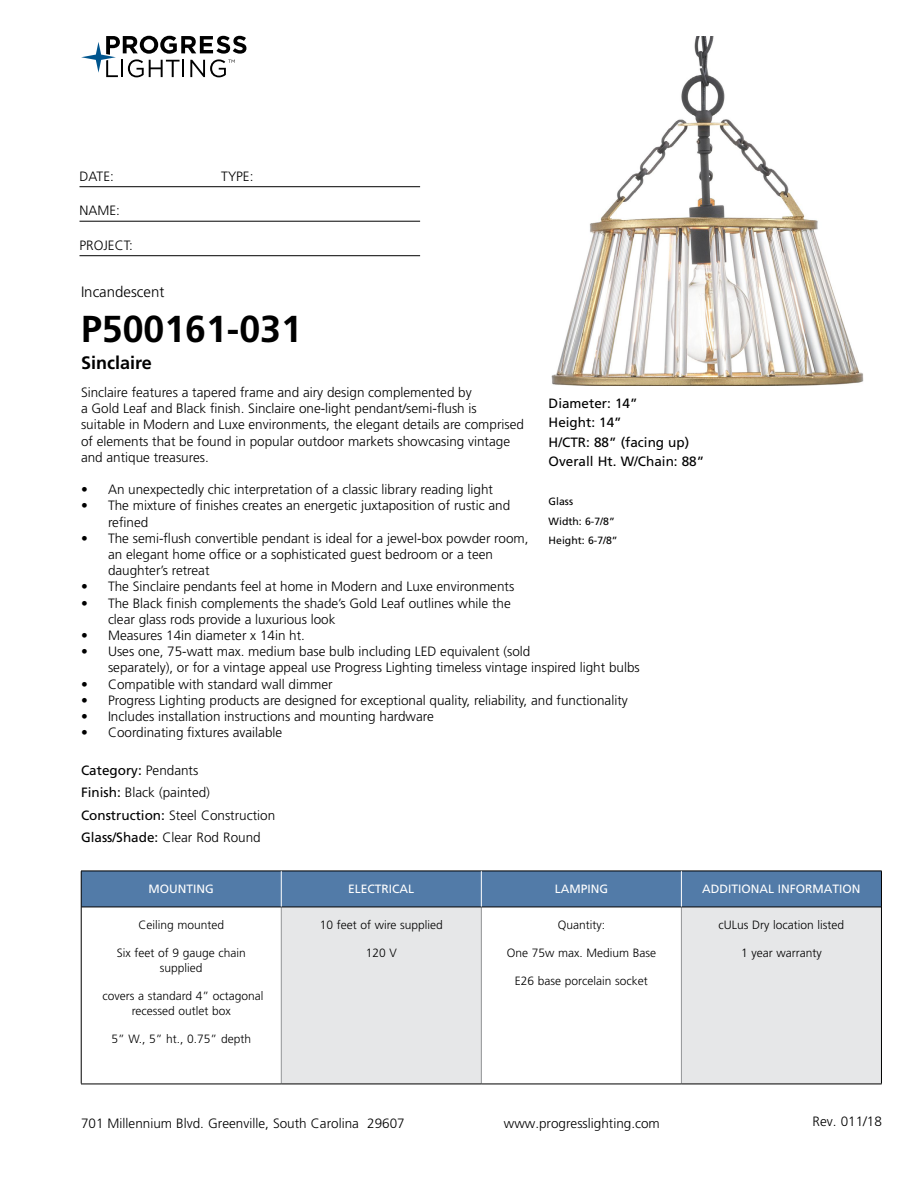
<style>
.page{position:relative;width:918px;height:1188px;background:#fff}
.page>*{position:absolute;margin:0;border:0;box-sizing:border-box;transform-origin:0 0}
.t1{font:700 37.5px "Frutiger LT Std";color:#000}
.t2{font:700 18px "Frutiger LT Std";color:#000}
.t3{font:300 15px "Frutiger LT Std";color:#000}
.t4{font:300 13.5px/16.2px "Frutiger LT Std";color:#000}
.t5{font:13.5px/19.5px "Frutiger LT Std";color:#000}
.t6{font:300 12px/15px "Frutiger LT Std";color:#000;text-align:center}
.t7{font:12px "Frutiger LT Std";color:#fff}
.t8{font:10.5px/19.5px "Frutiger LT Std";color:#000}
.s1{font-weight:400}
</style>
<div class="page">
<svg style="left:81px;top:36px;width:165px;height:41px"></svg>
<hr style="left:80px;top:186px;width:340px;height:1px;background:#000">
<hr style="left:80px;top:221px;width:340px;height:1px;background:#000">
<hr style="left:80px;top:255px;width:340px;height:1px;background:#000">
<div style="left:82px;top:872px;width:799px;height:35px;background:#527ba8"></div>
<div style="left:281px;top:907px;width:200px;height:177px;background:#e6e7e8"></div>
<div style="left:681px;top:907px;width:200px;height:177px;background:#e6e7e8"></div>
<hr style="left:281px;top:907px;width:1px;height:177px;background:#939598">
<hr style="left:481px;top:907px;width:1px;height:177px;background:#939598">
<hr style="left:681px;top:907px;width:1px;height:177px;background:#939598">
<hr style="left:81px;top:907px;width:200px;height:1px;background:#000">
<hr style="left:281px;top:907px;width:200px;height:1px;background:#000">
<hr style="left:481px;top:907px;width:200px;height:1px;background:#000">
<hr style="left:681px;top:907px;width:200px;height:1px;background:#000">
<hr style="left:81px;top:1084px;width:200px;height:1px;background:#000">
<hr style="left:281px;top:1084px;width:200px;height:1px;background:#000">
<hr style="left:481px;top:1084px;width:200px;height:1px;background:#000">
<hr style="left:681px;top:1084px;width:201px;height:1px;background:#000">
<hr style="left:81px;top:871px;width:200px;height:1px;background:#000">
<hr style="left:81px;top:871px;width:1px;height:36px;background:#000">
<hr style="left:281px;top:871px;width:200px;height:1px;background:#000">
<hr style="left:481px;top:871px;width:200px;height:1px;background:#000">
<hr style="left:681px;top:871px;width:201px;height:1px;background:#000">
<hr style="left:881px;top:871px;width:1px;height:36px;background:#000">
<hr style="left:81px;top:907px;width:1px;height:177px;background:#000">
<hr style="left:881px;top:907px;width:1px;height:177px;background:#000">
<hr style="left:281px;top:871px;width:1px;height:36px;background:#fff">
<hr style="left:681px;top:871px;width:1px;height:36px;background:#fff">
<hr style="left:481px;top:871px;width:1px;height:36px;background:#fff">
<img style="left:551px;top:36px;width:313px;height:349px">
<p class="t4" style="left:80px;top:168px;width:36px">DATE:</p>
<p class="t4" style="left:221px;top:168px;width:34px">TYPE:</p>
<p class="t4" style="left:80px;top:203px;width:42px">NAME:</p>
<p class="t4" style="left:80px;top:237px;width:55px">PROJECT:</p>
<p class="t3" style="left:81px;top:283px;width:85px">Incandescent</p>
<h1 class="t1" style="left:81px;top:307px;width:222px">P500161-031</h1>
<h2 class="t2" style="left:81px;top:352px;width:72px">Sinclaire</h2>
<p class="t4" style="left:81px;top:384px;width:445px">Sinclaire features a tapered frame and airy design complemented by<br>a Gold Leaf and Black finish. Sinclaire one-light pendant/semi-flush is suitable in Modern and Luxe environments, the elegant details are comprised of elements that be found in popular outdoor markets showcasing vintage and antique treasures.</p>
<p class="t4" style="left:81px;top:482px;width:414px">• An unexpectedly chic interpretation of a classic library reading light</p>
<p class="t4" style="left:108px;top:498px;width:404px;text-indent:-27px">• The mixture of finishes creates an energetic juxtaposition of rustic and refined</p>
<p class="t4" style="left:108px;top:530px;width:422px;text-indent:-27px">• The semi-flush convertible pendant is ideal for a jewel-box powder room, an elegant home office or a sophisticated guest bedroom or a teen daughter’s retreat</p>
<p class="t4" style="left:81px;top:579px;width:435px">• The Sinclaire pendants feel at home in Modern and Luxe environments</p>
<p class="t4" style="left:108px;top:595px;width:404px;text-indent:-27px">• The Black finish complements the shade’s Gold Leaf outlines while the clear glass rods provide a luxurious look</p>
<p class="t4" style="left:81px;top:627px;width:226px">• Measures 14in diameter x 14in ht.</p>
<p class="t4" style="left:108px;top:644px;width:533px;text-indent:-27px">• Uses one, 75-watt max. medium base bulb including LED equivalent (sold<br>separately), or for a vintage appeal use Progress Lighting timeless vintage inspired light bulbs</p>
<p class="t4" style="left:81px;top:676px;width:253px">• Compatible with standard wall dimmer</p>
<p class="t4" style="left:81px;top:692px;width:548px">• Progress Lighting products are designed for exceptional quality, reliability, and functionality</p>
<p class="t4" style="left:81px;top:708px;width:354px">• Includes installation instructions and mounting hardware</p>
<p class="t4" style="left:81px;top:725px;width:203px">• Coordinating fixtures available</p>
<p class="t4" style="left:81px;top:759px;width:196px;line-height:22.5px"><span class="s1">Category:</span> Pendants<br><span class="s1">Finish:</span> Black (painted)<br><span class="s1">Construction:</span> Steel Construction<br><span class="s1">Glass/Shade:</span> Clear Rod Round</p>
<p class="t5" style="left:549px;top:393px;width:157px">Diameter: 14”<br>Height: 14”<br>H/CTR: 88” (facing up)<br>Overall Ht. W/Chain: 88”</p>
<p class="t8" style="left:549px;top:492px;width:71px">Glass<br>Width: 6-7/8”<br>Height: 6-7/8”</p>
<p class="t7" style="left:149px;top:882px;width:67px">MOUNTING</p>
<p class="t7" style="left:348px;top:882px;width:68px">ELECTRICAL</p>
<p class="t7" style="left:555px;top:882px;width:55px">LAMPING</p>
<p class="t7" style="left:702px;top:882px;width:160px">ADDITIONAL INFORMATION</p>
<p class="t6" style="left:138px;top:918px;width:87px">Ceiling mounted</p>
<p class="t6" style="left:117px;top:946px;width:131px">Six feet of 9 gauge chain supplied</p>
<p class="t6" style="left:103px;top:988px;width:163px">covers a standard 4” octagonal recessed outlet box</p>
<p class="t6" style="left:111px;top:1031px;width:141px">5” W., 5” ht., 0.75” depth</p>
<p class="t6" style="left:320px;top:918px;width:125px">10 feet of wire supplied</p>
<p class="t6" style="left:366px;top:946px;width:33px">120 V</p>
<p class="t6" style="left:719px;top:918px;width:127px">cULus Dry location listed</p>
<p class="t6" style="left:741px;top:946px;width:82px">1 year warranty</p>
<p class="t6" style="left:558px;top:918px;width:49px">Quantity:</p>
<p class="t6" style="left:507px;top:946px;width:151px">One 75w max. Medium Base</p>
<p class="t6" style="left:515px;top:973px;width:134px">E26 base porcelain socket</p>
<p class="t4" style="left:81px;top:1115px;width:325px">701 Millennium Blvd. Greenville, South Carolina 29607</p>
<p class="t4" style="left:504px;top:1115px;width:158px">www.progresslighting.com</p>
<p class="t4" style="left:813px;top:1114px;width:71px">Rev. 011/18</p>
</div>
